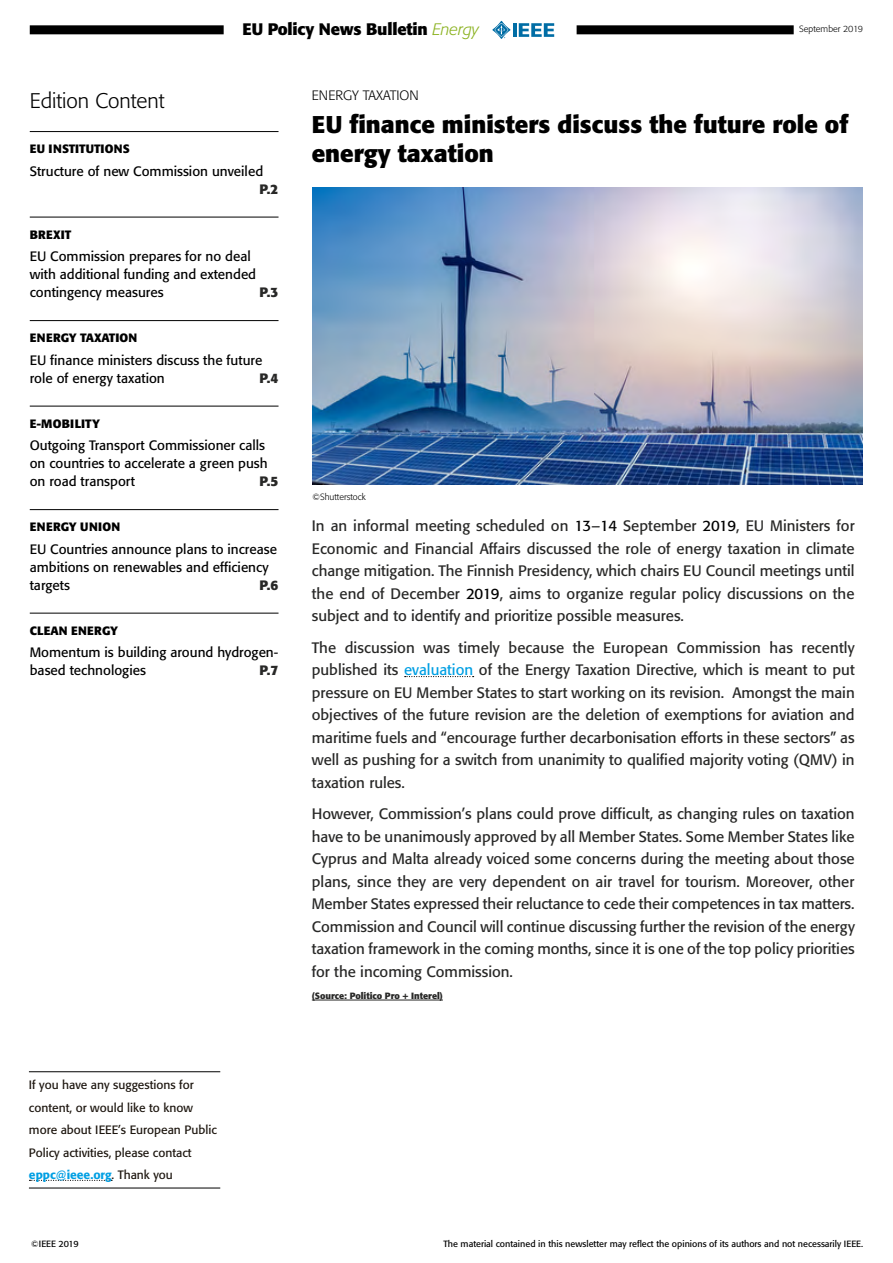
<style>
.page{position:relative;width:893px;height:1263px;background:#fff}
.page>*{position:absolute;margin:0;border:0;box-sizing:border-box;transform-origin:0 0}
.t1{font:700 24px/28.8px "Formata";color:#000}
.t2{font:300 21px "Formata";color:#000}
.t3{font:700 16.5px "Formata";letter-spacing:-.01em;color:#000}
.t4{font:15px/22.5px "Formata";color:#282827;text-align:justify}
.t5{font:13.5px/18px "Formata";color:#000}
.t6{font:700 13.5px "Formata";color:#282827}
.t7{font:300 13.5px "Formata";color:#000}
.t8{font:12px/22.5px "Formata";color:#1d160f}
.t9{font:700 12px "Formata";letter-spacing:.02em;color:#000}
.t10{font:700 12px "Formata";color:#000}
.t11{font:9px "Formata";color:#000}
.t12{font:700 9px "Formata";color:#282827}
.t13{font:300 9px "Formata";color:#000}
.s1{font-weight:300;font-style:italic;color:#8bb220}
.s2{font-weight:500;color:#009fe3}
.s3{color:#000}
.s4{color:#009fe3}
</style>
<div class="page">
<div style="left:30px;top:25px;width:194px;height:9px;background:#000"></div>
<div style="left:577px;top:25px;width:217px;height:9px;background:#000"></div>
<svg style="left:492px;top:21px;width:19px;height:18px"></svg>
<hr style="left:513px;top:23px;width:4px;height:14px;background:#006da5">
<svg style="left:519px;top:23px;width:35px;height:14px"></svg>
<hr style="left:29px;top:1071px;width:191px;height:1px;background:#000">
<hr style="left:29px;top:1188px;width:191px;height:1px;background:#000">
<svg style="left:29px;top:1180px;width:83px;height:1px"></svg>
<hr style="left:30px;top:131px;width:249px;height:1px;background:#000">
<hr style="left:30px;top:217px;width:249px;height:1px;background:#000">
<hr style="left:30px;top:320px;width:249px;height:1px;background:#000">
<hr style="left:30px;top:406px;width:249px;height:1px;background:#000">
<hr style="left:30px;top:509px;width:249px;height:1px;background:#000">
<hr style="left:30px;top:613px;width:249px;height:1px;background:#000">
<svg style="left:405px;top:676px;width:69px;height:1px"></svg>
<hr style="left:312px;top:1000px;width:131px;height:1px;background:#282827">
<img style="left:313px;top:188px;width:549px;height:297px">
<p class="t3" style="left:242px;top:19px;width:238px">EU Policy News Bulletin <span class="s1">Energy</span></p>
<p class="t13" style="left:799px;top:24px;width:65px">September 2019</p>
<h2 class="t2" style="left:30px;top:88px;width:136px">Edition Content</h2>
<p class="t9" style="left:30px;top:141px;width:102px">EU INSTITUTIONS</p>
<p class="t5" style="left:30px;top:162px;width:235px">Structure of new Commission unveiled</p>
<p class="t6" style="left:259px;top:180px;width:21px">P.2</p>
<p class="t9" style="left:30px;top:227px;width:43px">BREXIT</p>
<p class="t5" style="left:30px;top:247px;width:228px">EU Commission prepares for no deal with additional funding and extended contingency measures</p>
<p class="t6" style="left:259px;top:284px;width:21px">P.3</p>
<p class="t10" style="left:30px;top:330px;width:109px">ENERGY TAXATION</p>
<p class="t5" style="left:30px;top:351px;width:234px">EU finance ministers discuss the future role of energy taxation</p>
<p class="t6" style="left:259px;top:369px;width:21px">P.4</p>
<p class="t9" style="left:30px;top:416px;width:72px">E-MOBILITY</p>
<p class="t5" style="left:30px;top:436px;width:239px">Outgoing Transport Commissioner calls on countries to accelerate a green push on road transport</p>
<p class="t6" style="left:259px;top:473px;width:21px">P.5</p>
<p class="t9" style="left:30px;top:519px;width:92px">ENERGY UNION</p>
<p class="t5" style="left:30px;top:540px;width:249px">EU Countries announce plans to increase ambitions on renewables and efficiency targets</p>
<p class="t6" style="left:259px;top:576px;width:21px">P.6</p>
<p class="t10" style="left:30px;top:623px;width:90px">CLEAN ENERGY</p>
<p class="t5" style="left:30px;top:643px;width:250px">Momentum is building around hydrogen&shy;based technologies</p>
<p class="t6" style="left:259px;top:662px;width:21px">P.7</p>
<p class="t8" style="left:29px;top:1073px;width:189px">If you have any suggestions for content, or would like to know more about IEEE’s European Public<br>Policy activities, please contact <span class="s2">eppc@ieee.org</span>. Thank you</p>
<p class="t7" style="left:312px;top:87px;width:108px">ENERGY TAXATION</p>
<h1 class="t1" style="left:312px;top:110px;width:538px">EU finance ministers discuss the future role of energy taxation</h1>
<p class="t13" style="left:313px;top:491px;width:55px">©Shutterstock</p>
<p class="t4" style="left:312px;top:514px;width:544px">In an informal meeting scheduled on <span class="s3">13</span>–<span class="s3">14</span> September <span class="s3">2019</span>, EU Ministers for Economic and Financial Affairs discussed the role of energy taxation in climate change mitigation. The Finnish Presidency, which chairs EU Council meetings until the end of December <span class="s3">2019</span>, aims to organize regular policy discussions on the subject and to identify and prioritize possible measures.</p>
<p class="t4" style="left:312px;top:636px;width:544px">The discussion was timely because the European Commission has recently published its <span class="s4">evaluation</span> of the Energy Taxation Directive, which is meant to put pressure on EU Member States to start working on its revision. Amongst the main objectives of the future revision are the deletion of exemptions for aviation and maritime fuels and “encourage further decarbonisation efforts in these sectors” as well as pushing for a switch from unanimity to qualified majority voting (QMV) in taxation rules.</p>
<p class="t4" style="left:312px;top:802px;width:545px">However, Commission’s plans could prove difficult, as changing rules on taxation have to be unanimously approved by all Member States. Some Member States like Cyprus and Malta already voiced some concerns during the meeting about those plans, since they are very dependent on air travel for tourism. Moreover, other Member States expressed their reluctance to cede their competences in tax matters.<br>Commission and Council will continue discussing further the revision of the energy taxation framework in the coming months, since it is one of the top policy priorities for the incoming Commission.</p>
<p class="t12" style="left:312px;top:990px;width:133px">(Source: Politico Pro + Interel)</p>
<p class="t11" style="left:31px;top:1238px;width:49px">©IEEE 2019</p>
<p class="t11" style="left:443px;top:1238px;width:421px">The material contained in this newsletter may reflect the opinions of its authors and not necessarily IEEE.</p>
</div>
